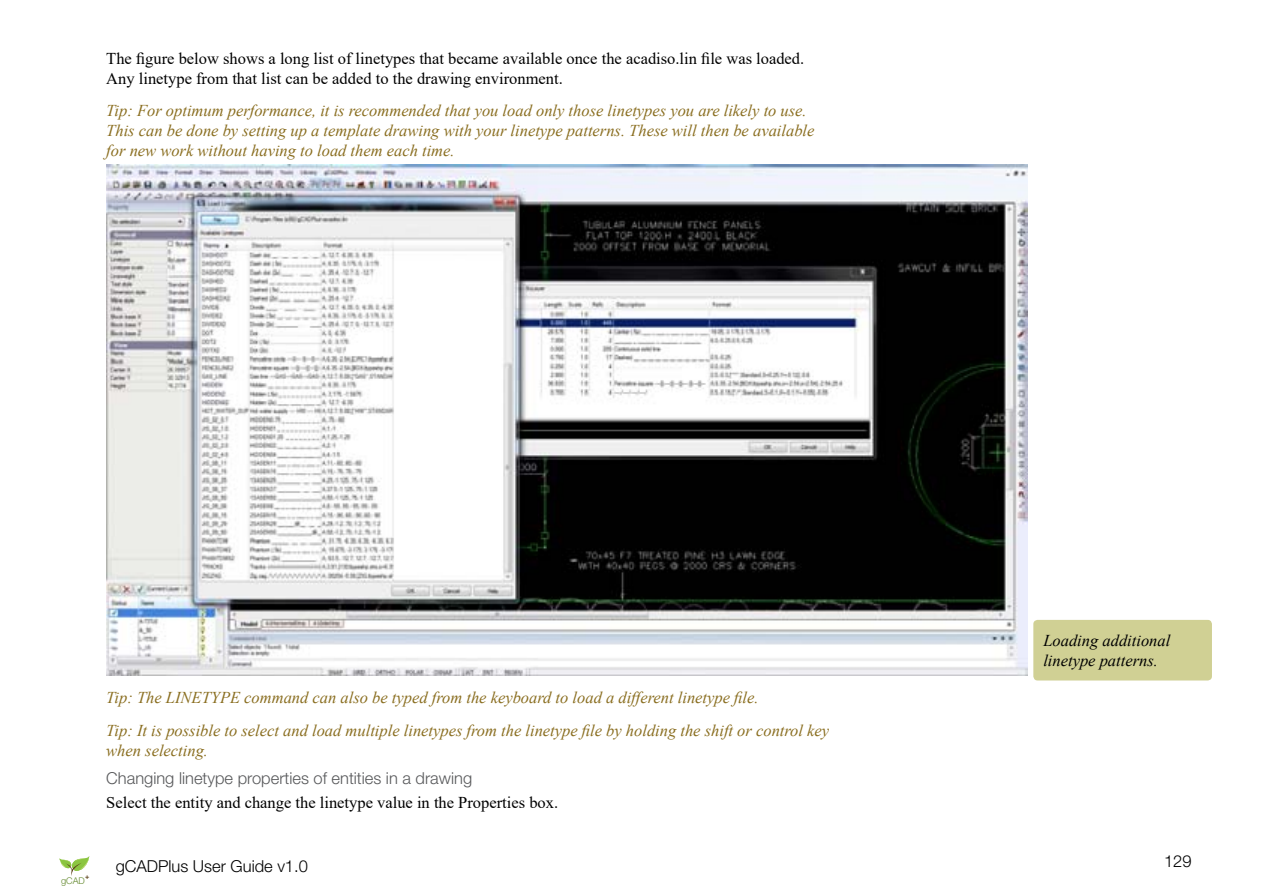
<style>
.page{position:relative;width:1263px;height:893px;background:#fff}
.page>*{position:absolute;margin:0;border:0;box-sizing:border-box;transform-origin:0 0}
.t1{font:italic 16.5px/19.8px "Times New Roman";color:#8a6e20}
.t2{font:16.5px/19.8px "Times New Roman";color:#000}
.t3{font:300 16.5px "Helvetica Neue";color:#58595b}
.t4{font:italic 16.5px/19.8px "Times New Roman";color:#000}
.t5{font:300 16.5px "Helvetica Neue";color:#000}
.t6{font:300 9.3px "Helvetica Neue";color:#63892e}
.t7{font:700 7.05px "Helvetica Neue";color:#5a4017}
</style>
<div class="page">
<svg style="left:59px;top:856px;width:30px;height:20px"></svg>
<img style="left:106px;top:164px;width:922px;height:511px">
<div style="left:1033px;top:620px;width:179px;height:60px;background:#d0d094;border-radius:4px"></div>
<p class="t2" style="left:106px;top:48px;width:699px">The figure below shows a long list of linetypes that became available once the acadiso.lin file was loaded.<br>Any linetype from that list can be added to the drawing environment.</p>
<p class="t1" style="left:106px;top:101px;width:710px">Tip: For optimum performance, it is recommended that you load only those linetypes you are likely to use.<br>This can be done by setting up a template drawing with your linetype patterns. These will then be available for new work without having to load them each time.</p>
<p class="t7" style="left:85px;top:872px;width:6px">+</p>
<p class="t6" style="left:61px;top:875px;width:25px">gCAD</p>
<p class="t1" style="left:106px;top:681px;width:724px;line-height:32.5px">Tip: The LINETYPE command can also be typed from the keyboard to load a different linetype file.<br>Tip: It is possible to select and load multiple linetypes from the linetype file by holding the shift or control key</p>
<p class="t1" style="left:106px;top:740px;width:103px">when selecting.</p>
<p class="t3" style="left:106px;top:768px;width:367px">Changing linetype properties of entities in a drawing</p>
<p class="t2" style="left:106px;top:792px;width:453px">Select the entity and change the linetype value in the Properties box.</p>
<p class="t4" style="left:1043px;top:630px;width:128px">Loading additional linetype patterns.</p>
<p class="t5" style="left:116px;top:856px;width:194px">gCADPlus User Guide v1.0</p>
<p class="t5" style="left:1164px;top:851px;width:29px">129</p>
</div>
